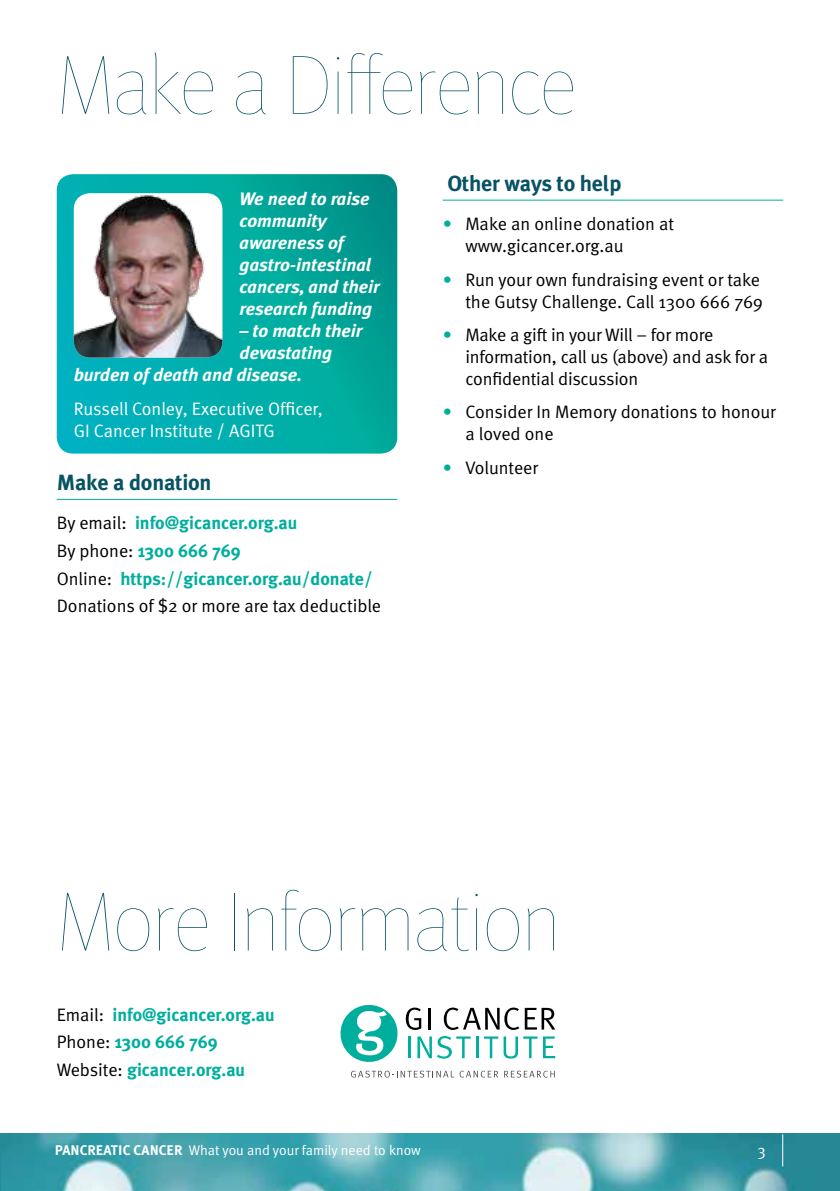
<style>
.page{position:relative;width:840px;height:1191px;background:#fff}
.page>*{position:absolute;margin:0;border:0;box-sizing:border-box;transform-origin:0 0}
.t1{font:84px "Meta Pro Hair";letter-spacing:-.02em;color:#075363}
.t2{font:700 22px "Meta Plus";letter-spacing:-.01em;color:#075363}
.t3{font:18px/22px "Meta Normal";letter-spacing:-.005em;color:#000}
.t4{font:700 18px/27.6px "Meta Plus";color:#00ae9e}
.t5{font:italic 700 18px/22px "Meta Plus";letter-spacing:-.005em;color:#fff}
.t6{font:18px/22px "Meta Normal";color:#fff}
.t7{font:16px "Meta Normal";color:#fff}
.t8{font:14px "Meta Normal";color:#fff}
.s1{font-family:"Meta Normal";font-weight:400;color:#000}
.s2{color:#00ae9e}
.s3{font-family:"Meta Plus";font-weight:700}
</style>
<div class="page">
<img style="left:0;top:1133px;width:839px;height:58px">
<hr style="left:781px;top:1134px;width:1px;height:32px;background:#fff">
<hr style="left:57px;top:499px;width:340px;height:1px;background:#00ae9e">
<hr style="left:442px;top:200px;width:340px;height:1px;background:#00ae9e">
<svg style="left:340px;top:1005px;width:215px;height:72px"></svg>
<svg style="left:57px;top:174px;width:340px;height:279px;background:#01a9a4"></svg>
<img style="left:74px;top:193px;width:148px;height:164px">
<h1 class="t1" style="left:57px;top:29px;width:521px">Make a Difference</h1>
<p class="t5" style="left:239px;top:188px;width:142px">We need to raise community awareness of gastro-intestinal cancers, and their research funding</p>
<p class="t5" style="left:239px;top:320px;width:124px">– to match their</p>
<p class="t5" style="left:239px;top:342px;width:94px">devastating</p>
<p class="t5" style="left:74px;top:364px;width:230px">burden of death and disease.</p>
<p class="t6" style="left:74px;top:397px;width:250px">Russell Conley, Executive Officer,<br>GI Cancer Institute / AGITG</p>
<p class="t2" style="left:57px;top:470px;width:156px">Make a donation</p>
<p class="t4" style="left:57px;top:509px;width:317px"><span class="s1">By email:</span> info@gicancer.org.au<br><span class="s1">By phone:</span> 1300 666 769<br><span class="s1">Online:</span> https://gicancer.org.au/donate/</p>
<p class="t3" style="left:57px;top:595px;width:326px">Donations of $2 or more are tax deductible</p>
<p class="t2" style="left:447px;top:171px;width:175px">Other ways to help</p>
<p class="t3" style="left:465px;top:213px;width:210px;text-indent:-23px"><span class="s2">•</span> Make an online donation at www.gicancer.org.au</p>
<p class="t3" style="left:442px;top:268px;width:322px;text-align:right"><span class="s2">•</span> Run your own fundraising event or take the Gutsy Challenge. Call 1300 666 769</p>
<p class="t3" style="left:465px;top:323px;width:304px;text-indent:-23px"><span class="s2">•</span> Make a gift in your Will – for more information, call us (above) and ask for a confidential discussion</p>
<p class="t3" style="left:465px;top:401px;width:312px;text-indent:-23px"><span class="s2">•</span> Consider In Memory donations to honour a loved one</p>
<p class="t3" style="left:442px;top:456px;width:97px"><span class="s2">•</span> Volunteer</p>
<h1 class="t1" style="left:57px;top:866px;width:505px">More Information</h1>
<p class="t4" style="left:57px;top:1000px;width:219px"><span class="s1">Email:</span> info@gicancer.org.au<br><span class="s1">Phone:</span> 1300 666 769<br><span class="s1">Website:</span> gicancer.org.au</p>
<p class="t8" style="left:55px;top:1141px;width:367px"><span class="s3">PANCREATIC CANCER</span> What you and your family need to know</p>
<p class="t7" style="left:756px;top:1141px;width:10px">3</p>
</div>
